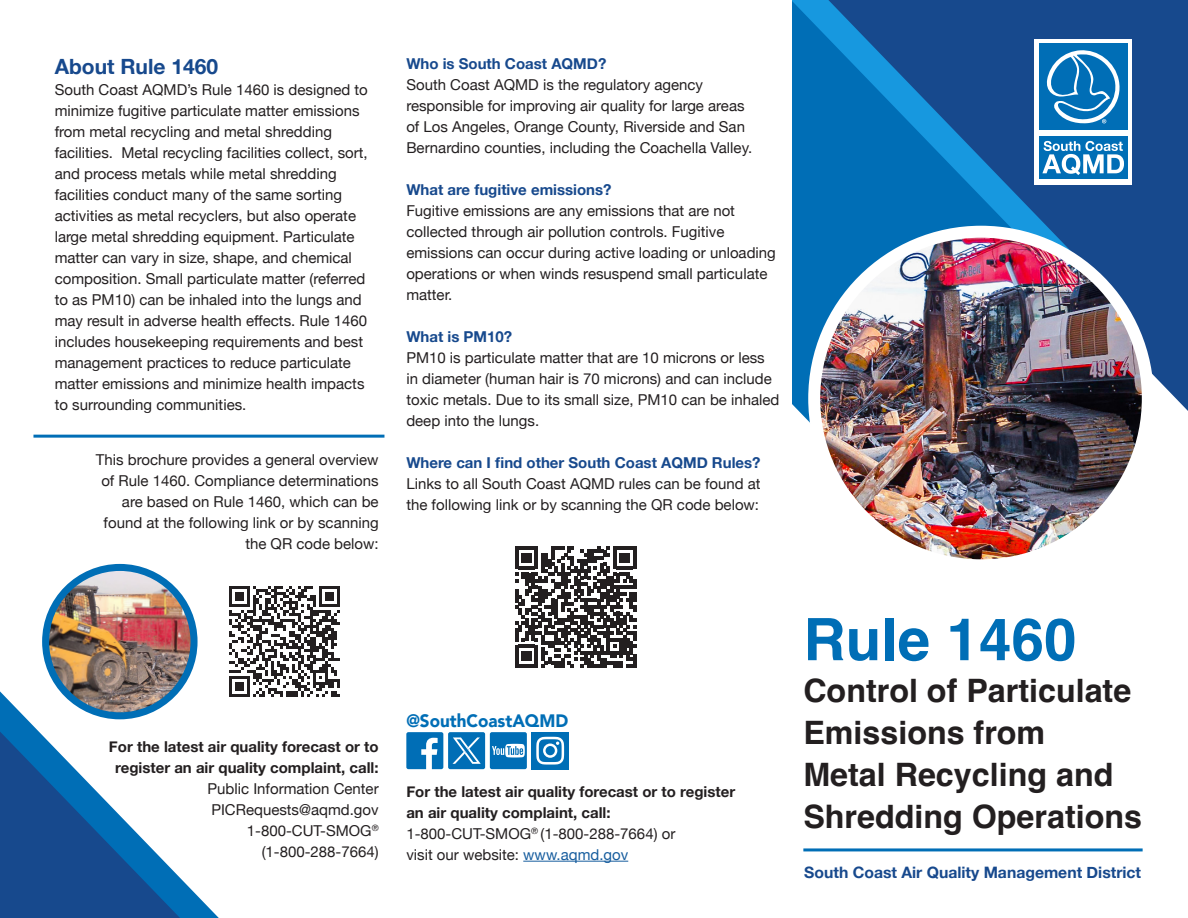
<style>
.page{position:relative;width:1188px;height:918px;background:#fff}
.page>*{position:absolute;margin:0;border:0;box-sizing:border-box;transform-origin:0 0}
.t1{font:700 58.5px "Helvetica";color:#006eb6}
.t2{font:700 32.25px/42px "Helvetica";color:#231f20}
.t3{font:700 21px "Helvetica Neue";color:#17498d}
.t4{font:900 18px "Avenir";color:#006eb6;scale:.95 1}
.t5{font:700 15.75px "Helvetica Neue";color:#17498d}
.t6{font:15px/21px "Helvetica Neue";color:#231f20}
.t7{font:700 15px/21px "Helvetica Neue";color:#231f20}
.t8{font:700 15px "Helvetica Neue";color:#17498d}
.s1{font-weight:400}
.s2{font-weight:400;color:#175d9e}
</style>
<div class="page">
<svg style="left:792px;top:0;width:396px;height:423px;fill:#17498d"></svg>
<svg style="left:0;top:691px;width:219px;height:227px"></svg>
<svg style="left:0;top:732px;width:180px;height:186px"></svg>
<div style="left:1034px;top:39px;width:98px;height:145px;background:#fff"></div>
<div style="left:1039px;top:136px;width:88px;height:42px;background:#006eb6"></div>
<div style="left:1039px;top:44px;width:88px;height:86px;background:#006eb6"></div>
<svg style="left:1042px;top:141px;width:82px;height:34px"></svg>
<svg style="left:1046px;top:50px;width:74px;height:74px"></svg>
<hr style="left:523px;top:861px;width:105px;height:1px;background:#175d9e">
<img style="left:814px;top:232px;width:334px;height:326px">
<div style="left:808px;top:226px;width:346px;height:345px;border:12px solid #fff;border-radius:50%"></div>
<hr style="left:803px;top:848px;width:340px;height:3px;background:#006eb6">
<img style="left:46px;top:567px;width:148px;height:149px;border-radius:74px">
<div style="left:42px;top:564px;width:156px;height:155px;border:7px solid #006eb6;border-radius:50%"></div>
<div style="left:532px;top:732px;width:37px;height:37px;background:#006eb6"></div>
<svg style="left:536px;top:737px;width:28px;height:28px"></svg>
<svg style="left:406px;top:732px;width:37px;height:37px"></svg>
<div style="left:448px;top:732px;width:37px;height:37px;background:#006eb6;border-radius:2px"></div>
<svg style="left:490px;top:732px;width:37px;height:37px"></svg>
<svg style="left:453px;top:737px;width:28px;height:27px"></svg>
<svg style="left:229px;top:586px;width:111px;height:111px"></svg>
<hr style="left:33px;top:435px;width:351px;height:3px;background:#006eb6">
<svg style="left:515px;top:547px;width:121px;height:120px"></svg>
<h3 class="t3" style="left:55px;top:51px;width:165px">About Rule 1460</h3>
<p class="t6" style="left:55px;top:81px;width:315px">South Coast AQMD’s Rule 1460 is designed to minimize fugitive particulate matter emissions from metal recycling and metal shredding facilities. Metal recycling facilities collect, sort, and process metals while metal shredding facilities conduct many of the same sorting activities as metal recyclers, but also operate large metal shredding equipment. Particulate matter can vary in size, shape, and chemical composition. Small particulate matter (referred to as PM10) can be inhaled into the lungs and may result in adverse health effects. Rule 1460 includes housekeeping requirements and best management practices to reduce particulate matter emissions and minimize health impacts to surrounding communities.</p>
<p class="t6" style="left:96px;top:450px;width:284px;text-align:right">This brochure provides a general overview of Rule 1460. Compliance determinations are based on Rule 1460, which can be found at the following link or by scanning the QR code below:</p>
<p class="t7" style="left:109px;top:737px;width:271px;text-align:center">For the latest air quality forecast or to register an air quality complaint, call:</p>
<p class="t6" style="left:208px;top:779px;width:173px;text-align:right">Public Information Center<br>PICRequests@aqmd.gov<br>1-800-CUT-SMOG<sup>® </sup>(1-800-288-7664)</p>
<p class="t8" style="left:406px;top:52px;width:202px">Who is South Coast AQMD?</p>
<p class="t6" style="left:406px;top:75px;width:347px">South Coast AQMD is the regulatory agency responsible for improving air quality for large areas of Los Angeles, Orange County, Riverside and San Bernardino counties, including the Coachella Valley.</p>
<p class="t8" style="left:406px;top:178px;width:207px">What are fugitive emissions?</p>
<p class="t6" style="left:406px;top:201px;width:371px">Fugitive emissions are any emissions that are not collected through air pollution controls. Fugitive emissions can occur during active loading or unloading operations or when winds resuspend small particulate matter.</p>
<p class="t8" style="left:406px;top:325px;width:107px">What is PM10?</p>
<p class="t6" style="left:406px;top:348px;width:375px">PM10 is particulate matter that are 10 microns or less in diameter (human hair is 70 microns) and can include toxic metals. Due to its small size, PM10 can be inhaled deep into the lungs.</p>
<p class="t8" style="left:406px;top:451px;width:356px">Where can I find other South Coast AQMD Rules?</p>
<p class="t6" style="left:406px;top:474px;width:356px">Links to all South Coast AQMD rules can be found at the following link or by scanning the QR code below:</p>
<p class="t4" style="left:406px;top:705px;width:172px">@SouthCoastAQMD</p>
<p class="t7" style="left:406px;top:781px;width:330px">For the latest air quality forecast or to register an air quality complaint, call:<br><span class="s1">1-800-CUT-SMOG</span><sup>®</sup> <span class="s1">(1-800-288-7664) or<br>visit our website:</span> <span class="s2">www.aqmd.gov</span></p>
<h1 class="t1" style="left:803px;top:604px;width:275px">Rule 1460</h1>
<h2 class="t2" style="left:803px;top:673px;width:340px">Control of Particulate<br>Emissions from<br>Metal Recycling and<br>Shredding Operations</h2>
<p class="t5" style="left:804px;top:860px;width:338px">South Coast Air Quality Management District</p>
</div>
